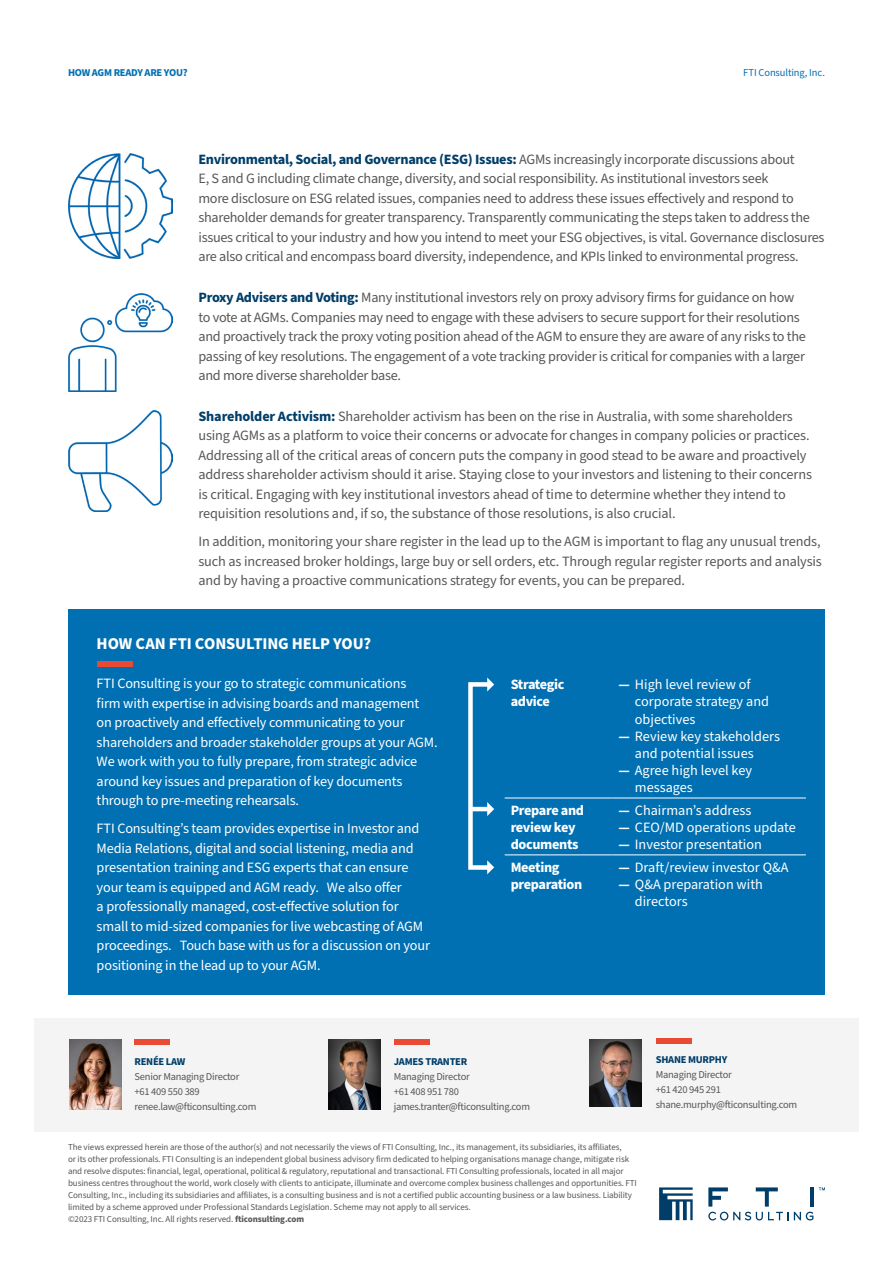
<style>
.page{position:relative;width:893px;height:1263px;background:#fff}
.page>*{position:absolute;margin:0;border:0;box-sizing:border-box;transform-origin:0 0}
.t1{font:700 16.5px "Source Sans Pro";letter-spacing:-.005em;color:#fff}
.t2{font:14.25px/19.5px "Source Sans Pro";letter-spacing:-.02em;color:#575756}
.t3{font:14.25px/19.5px "Source Sans Pro";letter-spacing:-.01em;color:#fff}
.t4{font:700 14.25px/17.1px "Source Sans Pro";letter-spacing:-.025em;color:#fff}
.t5{font:10.5px/15px "Source Sans Pro";letter-spacing:-.025em;color:#575756}
.t6{font:700 10.5px "Source Sans Pro";letter-spacing:-.025em;color:#003e69}
.t7{font:10.5px "Source Sans Pro";letter-spacing:-.01em;color:#0070b3}
.t8{font:700 10.5px "Source Sans Pro";letter-spacing:-.025em;color:#0070b3}
.t9{font:9px/12px "Source Sans Pro";letter-spacing:-.01em;color:#575756}
.s1{font-weight:700;color:#003e69}
.s2{font-weight:700}
</style>
<div class="page">
<svg style="left:659px;top:1187px;width:34px;height:33px"></svg>
<svg style="left:708px;top:1212px;width:105px;height:8px"></svg>
<svg style="left:819px;top:1187px;width:6px;height:3px"></svg>
<svg style="left:756px;top:1187px;width:22px;height:19px"></svg>
<hr style="left:810px;top:1187px;width:4px;height:19px;background:#003e69">
<svg style="left:708px;top:1187px;width:20px;height:19px"></svg>
<div style="left:34px;top:1018px;width:825px;height:114px;background:#f4f4f4"></div>
<div style="left:656px;top:1038px;width:36px;height:6px;background:#e94a34"></div>
<div style="left:394px;top:1040px;width:36px;height:5px;background:#e94a34"></div>
<div style="left:135px;top:1040px;width:35px;height:5px;background:#e94a34"></div>
<img style="left:590px;top:1039px;width:51px;height:67px">
<img style="left:329px;top:1039px;width:52px;height:71px">
<img style="left:70px;top:1039px;width:51px;height:71px">
<div style="left:68px;top:609px;width:757px;height:385px;background:#0070b3"></div>
<hr style="left:505px;top:798px;width:107px;height:1px;background:#fff">
<hr style="left:612px;top:798px;width:194px;height:1px;background:#fff">
<hr style="left:505px;top:855px;width:107px;height:1px;background:#fff">
<hr style="left:612px;top:855px;width:194px;height:1px;background:#fff">
<div style="left:97px;top:661px;width:35px;height:5px;background:#e94a34"></div>
<svg style="left:468px;top:677px;width:27px;height:197px"></svg>
<img style="left:68px;top:293px;width:105px;height:98px">
<img style="left:68px;top:410px;width:105px;height:102px">
<img style="left:68px;top:153px;width:105px;height:105px">
<p class="t8" style="left:68px;top:65px;width:121px">HOW AGM READY ARE YOU?</p>
<p class="t7" style="left:743px;top:65px;width:83px">FTI Consulting, Inc.</p>
<p class="t2" style="left:198px;top:150px;width:628px"><span class="s1">Environmental, Social, and Governance (ESG) Issues:</span> AGMs increasingly incorporate discussions about<br>E, S and G including climate change, diversity, and social responsibility. As institutional investors seek<br>more disclosure on ESG related issues, companies need to address these issues effectively and respond to shareholder demands for greater transparency. Transparently communicating the steps taken to address the issues critical to your industry and how you intend to meet your ESG objectives, is vital. Governance disclosures are also critical and encompass board diversity, independence, and KPIs linked to environmental progress.</p>
<p class="t2" style="left:198px;top:288px;width:609px"><span class="s1">Proxy Advisers and Voting:</span> Many institutional investors rely on proxy advisory firms for guidance on how to vote at AGMs. Companies may need to engage with these advisers to secure support for their resolutions and proactively track the proxy voting position ahead of the AGM to ensure they are aware of any risks to the passing of key resolutions. The engagement of a vote tracking provider is critical for companies with a larger and more diverse shareholder base.</p>
<p class="t2" style="left:198px;top:407px;width:615px"><span class="s1">Shareholder Activism:</span> Shareholder activism has been on the rise in Australia, with some shareholders using AGMs as a platform to voice their concerns or advocate for changes in company policies or practices.<br>Addressing all of the critical areas of concern puts the company in good stead to be aware and proactively address shareholder activism should it arise. Staying close to your investors and listening to their concerns is critical. Engaging with key institutional investors ahead of time to determine whether they intend to requisition resolutions and, if so, the substance of those resolutions, is also crucial.</p>
<p class="t2" style="left:198px;top:532px;width:625px;text-align:justify">In addition, monitoring your share register in the lead up to the AGM is important to flag any unusual trends, such as increased broker holdings, large buy or sell orders, etc. Through regular register reports and analysis and by having a proactive communications strategy for events, you can be prepared.</p>
<p class="t1" style="left:97px;top:632px;width:276px">HOW CAN FTI CONSULTING HELP YOU?</p>
<p class="t3" style="left:97px;top:674px;width:342px">FTI Consulting is your go to strategic communications<br>firm with expertise in advising boards and management on proactively and effectively communicating to your shareholders and broader stakeholder groups at your AGM.<br>We work with you to fully prepare, from strategic advice around key issues and preparation of key documents through to pre-meeting rehearsals.</p>
<p class="t3" style="left:97px;top:819px;width:335px">FTI Consulting’s team provides expertise in Investor and Media Relations, digital and social listening, media and presentation training and ESG experts that can ensure your team is equipped and AGM ready. We also offer<br>a professionally managed, cost-effective solution for small to mid-sized companies for live webcasting of AGM proceedings. Touch base with us for a discussion on your positioning in the lead up to your AGM.</p>
<p class="t4" style="left:511px;top:676px;width:55px">Strategic advice</p>
<p class="t3" style="left:635px;top:676px;width:136px;line-height:17.1px;text-indent:-17px"><span class="s2">—</span> High level review of corporate strategy and objectives</p>
<p class="t3" style="left:635px;top:728px;width:147px;line-height:17.1px;text-indent:-17px"><span class="s2">—</span> Review key stakeholders and potential issues</p>
<p class="t3" style="left:635px;top:762px;width:119px;line-height:17.1px;text-indent:-17px"><span class="s2">—</span> Agree high level key messages</p>
<p class="t4" style="left:511px;top:802px;width:75px">Prepare and review key documents</p>
<p class="t3" style="left:618px;top:801px;width:135px"><span class="s2">—</span> Chairman’s address</p>
<p class="t3" style="left:618px;top:818px;width:179px"><span class="s2">—</span> CEO/MD operations update</p>
<p class="t3" style="left:618px;top:835px;width:145px"><span class="s2">—</span> Investor presentation</p>
<p class="t4" style="left:511px;top:859px;width:73px">Meeting preparation</p>
<p class="t3" style="left:618px;top:857px;width:172px"><span class="s2">—</span> Draft/review investor Q&amp;A</p>
<p class="t3" style="left:635px;top:876px;width:130px;line-height:17.1px;text-indent:-17px"><span class="s2">—</span> Q&amp;A preparation with directors</p>
<p class="t6" style="left:135px;top:1054px;width:52px">RENÉE LAW</p>
<p class="t5" style="left:135px;top:1069px;width:123px">Senior Managing Director +61 409 550 389 renee.law@fticonsulting.com</p>
<p class="t6" style="left:394px;top:1054px;width:75px">JAMES TRANTER</p>
<p class="t5" style="left:394px;top:1069px;width:138px">Managing Director<br>+61 408 951 780 james.tranter@fticonsulting.com</p>
<p class="t9" style="left:68px;top:1141px;width:570px">The views expressed herein are those of the author(s) and not necessarily the views of FTI Consulting, Inc., its management, its subsidiaries, its affiliates,<br>or its other professionals. FTI Consulting is an independent global business advisory firm dedicated to helping organisations manage change, mitigate risk and resolve disputes: financial, legal, operational, political &amp; regulatory, reputational and transactional. FTI Consulting professionals, located in all major business centres throughout the world, work closely with clients to anticipate, illuminate and overcome complex business challenges and opportunities. FTI Consulting, Inc., including its subsidiaries and affiliates, is a consulting business and is not a certified public accounting business or a law business. Liability limited by a scheme approved under Professional Standards Legislation. Scheme may not apply to all services.<br>©2023 FTI Consulting, Inc. All rights reserved. <span class="s2">fticonsulting.com</span></p>
<p class="t6" style="left:656px;top:1052px;width:73px">SHANE MURPHY</p>
<p class="t5" style="left:656px;top:1067px;width:143px">Managing Director<br>+61 420 945 291 shane.murphy@fticonsulting.com</p>
</div>
